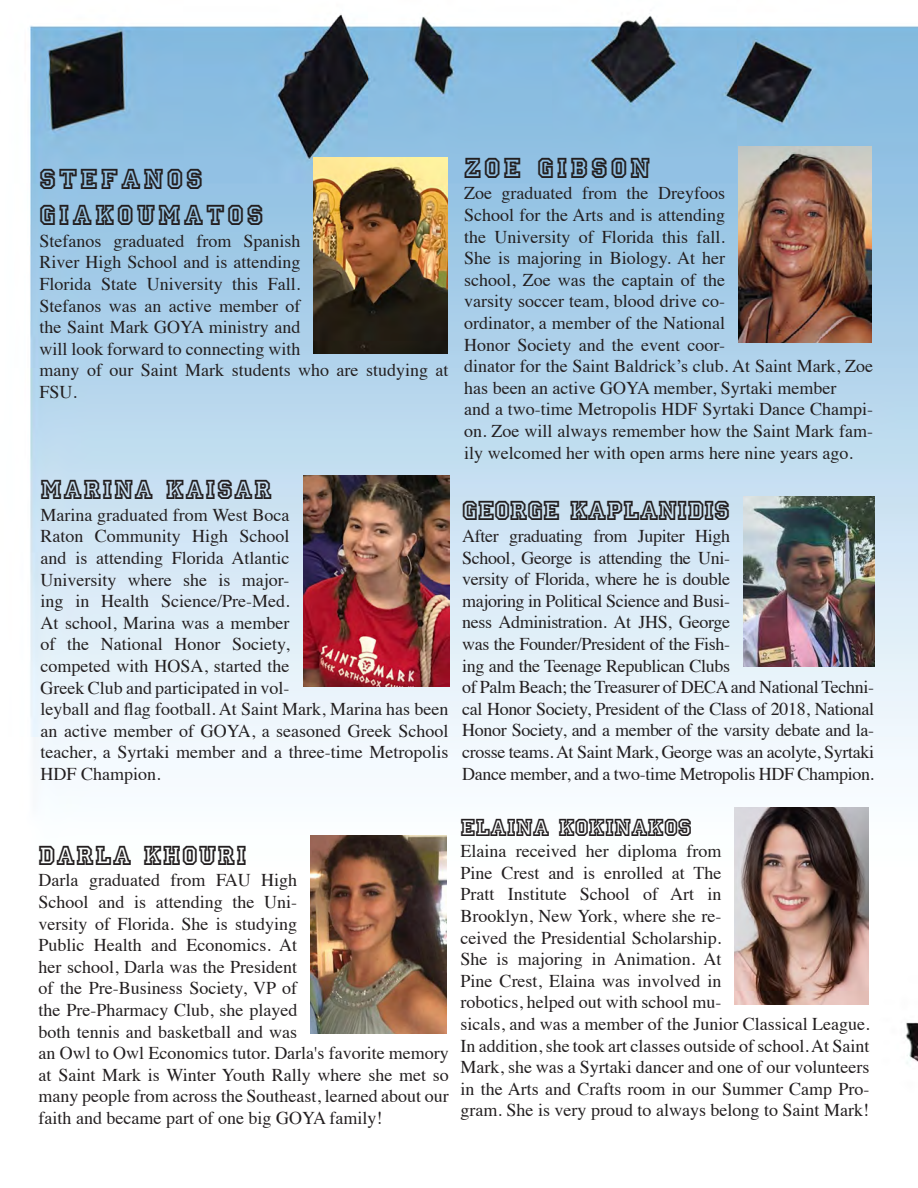
<style>
.page{position:relative;width:918px;height:1188px;background:#fff}
.page>*{position:absolute;margin:0;border:0;box-sizing:border-box;transform-origin:0 0}
.t1{font:30px "Princetown LET";letter-spacing:.1em;color:#231f20}
.t2{font:28.5px "Princetown LET";letter-spacing:.04em;color:#231f20}
.t3{font:28.5px "Princetown LET";color:#231f20}
.t4{font:25.5px "Princetown LET";color:#231f20}
.t5{font:18px/21.6px "Times";color:#231f20}
.t6{font:18px/21.6px "Times";letter-spacing:-.02em;color:#231f20}
</style>
<div class="page">
<img style="left:30px;top:14px;width:888px;height:1050px">
<img style="left:744px;top:496px;width:130px;height:171px">
<img style="left:303px;top:476px;width:146px;height:210px">
<img style="left:311px;top:835px;width:135px;height:199px">
<img style="left:735px;top:808px;width:133px;height:196px">
<img style="left:739px;top:146px;width:133px;height:196px">
<img style="left:314px;top:158px;width:133px;height:196px">
<p class="t1" style="left:40px;top:162px;width:165px">STEFANOS</p>
<p class="t1" style="left:40px;top:198px;width:225px">GIAKOUMATOS</p>
<p class="t5" style="left:40px;top:228px;width:410px">Stefanos graduated from Spanish<br>River High School and is attending<br>Florida State University this Fall.<br>Stefanos was an active member of<br>the Saint Mark GOYA ministry and<br>will look forward to connecting with<br>many of our Saint Mark students who are studying at<br>FSU.</p>
<p class="t2" style="left:41px;top:473px;width:233px">MARINA KAISAR</p>
<p class="t5" style="left:41px;top:502px;width:409px">Marina graduated from West Boca<br>Raton Community High School<br>and is attending Florida Atlantic<br>University where she is major-<br>ing in Health Science/Pre-Med.<br>At school, Marina was a member<br>of the National Honor Society,<br>competed with HOSA, started the<br>Greek Club and participated in vol-<br>leyball and flag football. At Saint Mark, Marina has been an active member of GOYA, a seasoned Greek School teacher, a Syrtaki member and a three-time Metropolis HDF Champion.</p>
<p class="t1" style="left:464px;top:150px;width:187px">ZOE GIBSON</p>
<p class="t5" style="left:464px;top:181px;width:410px">Zoe graduated from the Dreyfoos<br>School for the Arts and is attending<br>the University of Florida this fall.<br>She is majoring in Biology. At her<br>school, Zoe was the captain of the<br>varsity soccer team, blood drive co-<br>ordinator, a member of the National<br>Honor Society and the event coor-<br>dinator for the Saint Baldrick’s club. At Saint Mark, Zoe has been an active GOYA member, Syrtaki member</p>
<p class="t5" style="left:464px;top:397px;width:410px;text-align:justify">and a two-time Metropolis HDF Syrtaki Dance Champi&shy;on. Zoe will always remember how the Saint Mark fam&shy;ily welcomed her with open arms here nine years ago.</p>
<p class="t3" style="left:462px;top:494px;width:269px">GEORGE KAPLANIDIS</p>
<p class="t6" style="left:462px;top:524px;width:413px">After graduating from Jupiter High<br>School, George is attending the Uni-<br>versity of Florida, where he is double<br>majoring in Political Science and Busi-<br>ness Administration. At JHS, George<br>was the Founder/President of the Fish-<br>ing and the Teenage Republican Clubs<br>of Palm Beach; the Treasurer of DECA and National Techni&shy;cal Honor Society, President of the Class of 2018, National Honor Society, and a member of the varsity debate and la&shy;crosse teams. At Saint Mark, George was an acolyte, Syrtaki Dance member, and a two-time Metropolis HDF Champion.</p>
<p class="t2" style="left:39px;top:839px;width:209px">DARLA KHOURI</p>
<p class="t5" style="left:39px;top:868px;width:412px">Darla graduated from FAU High<br>School and is attending the Uni-<br>versity of Florida. She is studying<br>Public Health and Economics. At<br>her school, Darla was the President<br>of the Pre-Business Society, VP of<br>the Pre-Pharmacy Club, she played<br>both tennis and basketball and was<br>an Owl to Owl Economics tutor. Darla's favorite memory at Saint Mark is Winter Youth Rally where she met so many people from across the Southeast, learned about our faith and became part of one big GOYA family!</p>
<p class="t4" style="left:461px;top:812px;width:233px">ELAINA KOKINAKOS</p>
<p class="t5" style="left:461px;top:839px;width:410px">Elaina received her diploma from<br>Pine Crest and is enrolled at The<br>Pratt Institute School of Art in<br>Brooklyn, New York, where she re-<br>ceived the Presidential Scholarship.<br>She is majoring in Animation. At<br>Pine Crest, Elaina was involved in<br>robotics, helped out with school mu-<br>sicals, and was a member of the Junior Classical League.<br>In addition, she took art classes outside of school. At Saint Mark, she was a Syrtaki dancer and one of our volunteers in the Arts and Crafts room in our Summer Camp Pro&shy;gram. She is very proud to always belong to Saint Mark!</p>
</div>
